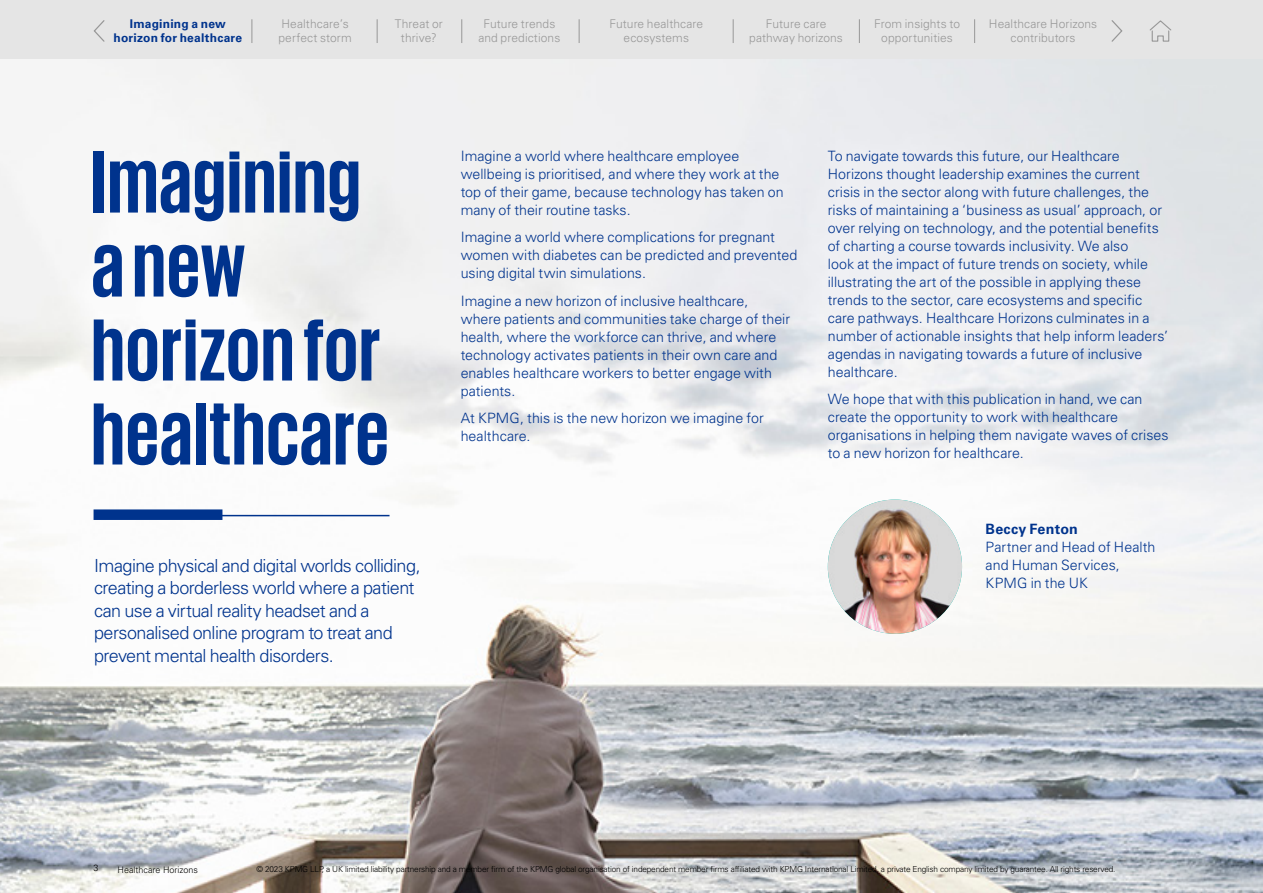
<style>
.page{position:relative;width:1263px;height:893px;background:#fff}
.page>*{position:absolute;margin:0;border:0;box-sizing:border-box;transform-origin:0 0}
.t1{font:700 90px/84px "KPMG";letter-spacing:.01em;color:#00338d}
.t2{font:300 18px/22.5px "Univers LT Std";letter-spacing:-.03em;color:#00338d}
.t3{font:300 14.25px/18px "Univers LT Std";color:#00338d}
.t4{font:700 14.25px "Univers LT Std";letter-spacing:.015em;color:#00338d}
.t5{font:300 12px/14.4px "Univers LT Std";letter-spacing:.01em;color:#989898;text-align:center}
.t6{font:700 12px/14.4px "Univers LT Std";letter-spacing:.02em;color:#00338d;text-align:center}
.t7{font:300 9px "Univers LT Std";color:#000}
.t8{font:300 8.25px "Univers LT Std";letter-spacing:-.02em;color:#000}
</style>
<div class="page">
<img style="left:0;top:58px;width:1263px;height:835px">
<hr style="left:121px;top:515px;width:268px;height:1px;background:#00338d">
<div style="left:94px;top:509px;width:128px;height:11px;background:#00338d"></div>
<div style="left:0;top:0;width:1263px;height:58px;background:#e5e5e5"></div>
<svg style="left:1150px;top:20px;width:22px;height:22px"></svg>
<svg style="left:93px;top:20px;width:12px;height:22px"></svg>
<svg style="left:1111px;top:20px;width:12px;height:22px"></svg>
<svg style="left:974px;top:20px;width:1px;height:23px"></svg>
<svg style="left:859px;top:20px;width:1px;height:23px"></svg>
<svg style="left:733px;top:20px;width:1px;height:23px"></svg>
<svg style="left:579px;top:20px;width:1px;height:23px"></svg>
<svg style="left:461px;top:20px;width:1px;height:23px"></svg>
<svg style="left:377px;top:20px;width:1px;height:23px"></svg>
<svg style="left:251px;top:20px;width:1px;height:23px"></svg>
<img style="left:828px;top:500px;width:134px;height:134px;border-radius:67px">
<p class="t6" style="left:113px;top:17px;width:130px">Imagining a new horizon for healthcare</p>
<p class="t5" style="left:278px;top:17px;width:75px;text-align:left">Healthcare’s perfect storm</p>
<p class="t5" style="left:395px;top:17px;width:50px">Threat or thrive?</p>
<p class="t5" style="left:478px;top:17px;width:83px">Future trends and predictions</p>
<p class="t5" style="left:609px;top:17px;width:95px">Future healthcare ecosystems</p>
<p class="t5" style="left:749px;top:17px;width:95px">Future care pathway horizons</p>
<p class="t5" style="left:874px;top:17px;width:87px">From insights to opportunities</p>
<p class="t5" style="left:989px;top:17px;width:110px">Healthcare Horizons contributors</p>
<h1 class="t1" style="left:91px;top:138px;width:299px">Imagining a new horizon for healthcare</h1>
<p class="t2" style="left:94px;top:554px;width:328px">Imagine physical and digital worlds colliding, creating a borderless world where a patient can use a virtual reality headset and a personalised online program to treat and prevent mental health disorders.</p>
<p class="t3" style="left:461px;top:147px;width:325px">Imagine a world where healthcare employee wellbeing is prioritised, and where they work at the top of their game, because technology has taken on many of their routine tasks.</p>
<p class="t3" style="left:461px;top:228px;width:338px">Imagine a world where complications for pregnant women with diabetes can be predicted and prevented using digital twin simulations.</p>
<p class="t3" style="left:461px;top:291px;width:331px">Imagine a new horizon of inclusive healthcare, where patients and communities take charge of their health, where the workforce can thrive, and where technology activates patients in their own care and enables healthcare workers to better engage with patients.</p>
<p class="t3" style="left:461px;top:409px;width:305px">At KPMG, this is the new horizon we imagine for healthcare.</p>
<p class="t3" style="left:828px;top:147px;width:342px">To navigate towards this future, our Healthcare Horizons thought leadership examines the current crisis in the sector along with future challenges, the risks of maintaining a ‘business as usual’ approach, or over relying on technology, and the potential benefits of charting a course towards inclusivity. We also<br>look at the impact of future trends on society, while illustrating the art of the possible in applying these trends to the sector, care ecosystems and specific care pathways. Healthcare Horizons culminates in a number of actionable insights that help inform leaders’ agendas in navigating towards a future of inclusive healthcare.</p>
<p class="t3" style="left:828px;top:390px;width:342px">We hope that with this publication in hand, we can create the opportunity to work with healthcare organisations in helping them navigate waves of crises to a new horizon for healthcare.</p>
<p class="t4" style="left:986px;top:520px;width:94px">Beccy Fenton</p>
<p class="t3" style="left:986px;top:538px;width:171px">Partner and Head of Health and Human Services,<br>KPMG in the UK</p>
<p class="t7" style="left:94px;top:863px;width:7px">3</p>
<p class="t7" style="left:118px;top:864px;width:82px">Healthcare Horizons</p>
<p class="t8" style="left:257px;top:864px;width:860px">© 2023 KPMG LLP, a UK limited liability partnership and a member firm of the KPMG global organisation of independent member firms affiliated with KPMG International Limited, a private English company limited by guarantee. All rights reserved.</p>
</div>
